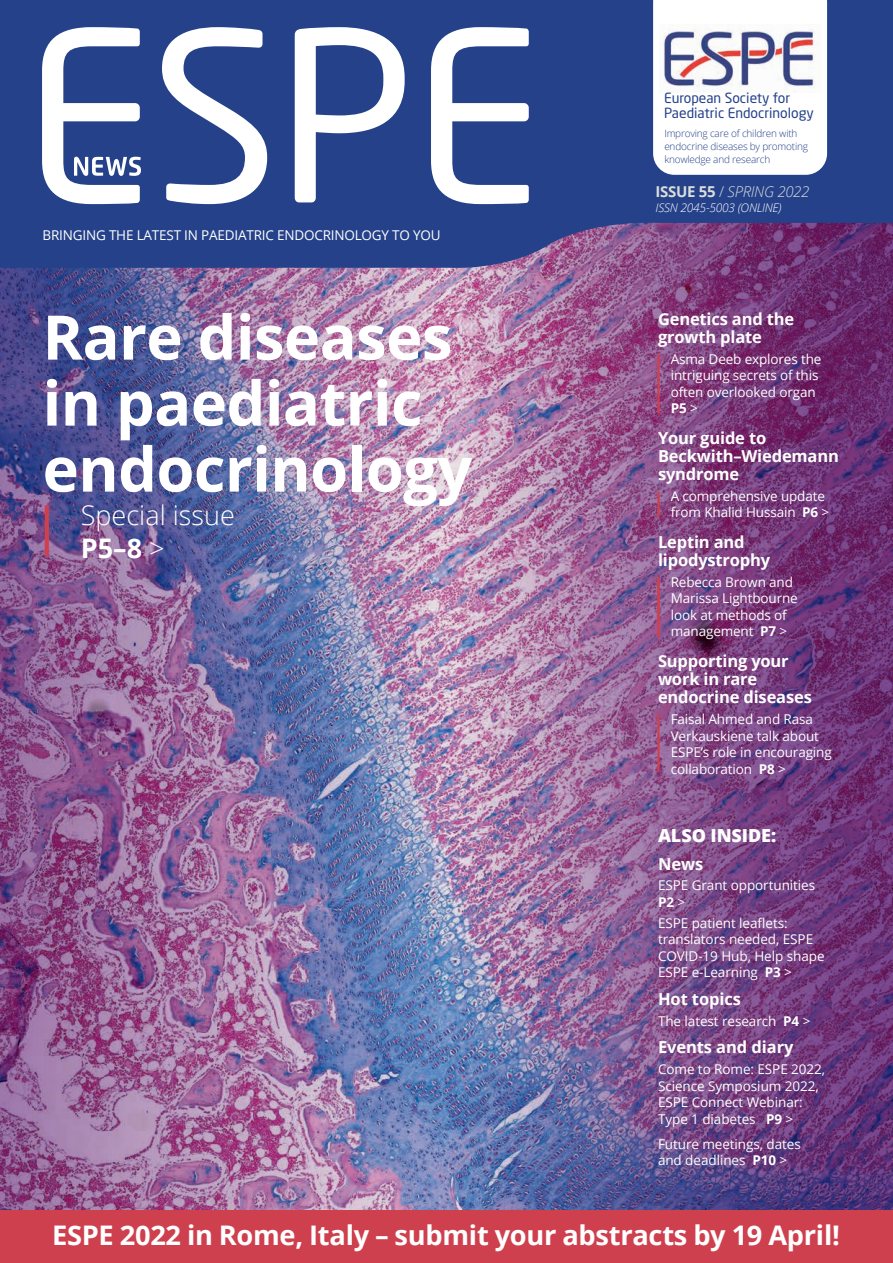
<style>
.page{position:relative;width:893px;height:1263px;background:#fff}
.page>*{position:absolute;margin:0;border:0;box-sizing:border-box;transform-origin:0 0}
.t1{font:233.7px "Neo Sans W1 G";color:#fff}
.t2{font:700 61.5px/66px "Open Sans";letter-spacing:-.01em;color:#fff}
.t3{font:700 27px "Open Sans";letter-spacing:-.01em;color:#fff}
.t4{font:300 27px/33px "Open Sans";color:#fff}
.t5{font:800 18px "Open Sans";letter-spacing:-.005em;color:#fff}
.t6{font:700 16.5px/18px "Open Sans";letter-spacing:-.01em;color:#fff}
.t7{font:italic 300 15px "Open Sans";letter-spacing:-.02em;color:#dbdddb}
.t8{font:13.8px/15.8px "Neo Sans W1 G";color:#24418a}
.t9{font:13.5px/16.5px "Open Sans";letter-spacing:-.01em;color:#fff}
.t10{font:italic 300 12px "Open Sans";letter-spacing:-.02em;color:#fff}
.t11{font:300 10.05px/12.9px "Open Sans";letter-spacing:-.02em;color:#24418a}
.s1{font-weight:700}
.s2{font-weight:700;font-style:normal}
.s3{font-style:normal}
</style>
<div class="page">
<img style="left:523px;top:271px;width:370px;height:939px">
<img style="left:0;top:271px;width:523px;height:939px">
<svg style="left:0;top:0;width:893px;height:271px;background:#2b4189"></svg>
<div style="left:0;top:1210px;width:893px;height:53px;background:#cf404f"></div>
<svg style="left:653px;top:0;width:174px;height:175px"></svg>
<img style="left:660px;top:25px;width:161px;height:68px">
<svg style="left:74px;top:157px;width:67px;height:19px"></svg>
<hr style="left:657px;top:492px;width:3px;height:25px;background:#cf404f">
<hr style="left:657px;top:354px;width:3px;height:60px;background:#cf404f">
<hr style="left:657px;top:578px;width:3px;height:59px;background:#cf404f">
<hr style="left:657px;top:714px;width:3px;height:58px;background:#cf404f">
<hr style="left:45px;top:505px;width:4px;height:51px;background:#cf404f">
<h1 class="t1" style="left:24px;top:-27px;width:519px">ESPE</h1>
<p class="t9" style="left:43px;top:226px;width:400px">BRINGING THE LATEST IN PAEDIATRIC ENDOCRINOLOGY TO YOU</p>
<h2 class="t2" style="left:43px;top:303px;width:431px">Rare diseases in paediatric endocrinology</h2>
<h3 class="t4" style="left:81px;top:498px;width:155px">Special issue<br><span class="s1">P5–8</span> &gt;</h3>
<p class="t8" style="left:664px;top:89px;width:151px">European Society for<br>Paediatric Endocrinology</p>
<p class="t11" style="left:664px;top:126px;width:145px">Improving care of children with endocrine diseases by promoting knowledge and research</p>
<p class="t7" style="left:656px;top:181px;width:155px"><span class="s2">ISSUE 55</span> <span class="s3">/</span> SPRING 2022</p>
<p class="t10" style="left:656px;top:199px;width:128px">ISSN 2045-5003 (ONLINE)</p>
<p class="t6" style="left:658px;top:310px;width:138px">Genetics and the growth plate</p>
<p class="t9" style="left:671px;top:350px;width:152px">Asma Deeb explores the intriguing secrets of this often overlooked organ<br><span class="s1">P5</span> &gt;</p>
<p class="t6" style="left:658px;top:429px;width:182px">Your guide to<br>Beckwith–Wiedemann syndrome</p>
<p class="t9" style="left:671px;top:487px;width:160px">A comprehensive update from Khalid Hussain <span class="s1">P6</span> &gt;</p>
<p class="t6" style="left:658px;top:533px;width:114px">Leptin and lipodystrophy</p>
<p class="t9" style="left:671px;top:573px;width:129px">Rebecca Brown and<br>Marissa Lightbourne look at methods of management <span class="s1">P7</span> &gt;</p>
<p class="t6" style="left:658px;top:652px;width:155px">Supporting your work in rare endocrine diseases</p>
<p class="t9" style="left:671px;top:710px;width:163px">Faisal Ahmed and Rasa<br>Verkauskiene talk about<br>ESPE’s role in encouraging collaboration <span class="s1">P8</span> &gt;</p>
<h3 class="t5" style="left:658px;top:822px;width:120px">ALSO INSIDE:</h3>
<p class="t6" style="left:658px;top:854px;width:47px">News</p>
<p class="t9" style="left:658px;top:877px;width:159px">ESPE Grant opportunities<br><span class="s1">P2</span> &gt;</p>
<p class="t9" style="left:658px;top:914px;width:168px">ESPE patient leaflets: translators needed, ESPE<br>COVID-19 Hub, Help shape<br>ESPE e-Learning <span class="s1">P3</span> &gt;</p>
<p class="t6" style="left:658px;top:989px;width:85px">Hot topics</p>
<p class="t9" style="left:658px;top:1012px;width:154px">The latest research <span class="s1">P4</span> &gt;</p>
<p class="t6" style="left:658px;top:1038px;width:137px">Events and diary</p>
<p class="t9" style="left:658px;top:1061px;width:169px">Come to Rome: ESPE 2022,<br>Science Symposium 2022,<br>ESPE Connect Webinar:<br>Type 1 diabetes <span class="s1">P9</span> &gt;</p>
<p class="t9" style="left:658px;top:1135px;width:144px">Future meetings, dates and deadlines <span class="s1">P10</span> &gt;</p>
<h3 class="t3" style="left:52px;top:1216px;width:789px">ESPE 2022 in Rome, Italy – submit your abstracts by 19 April!</h3>
</div>
